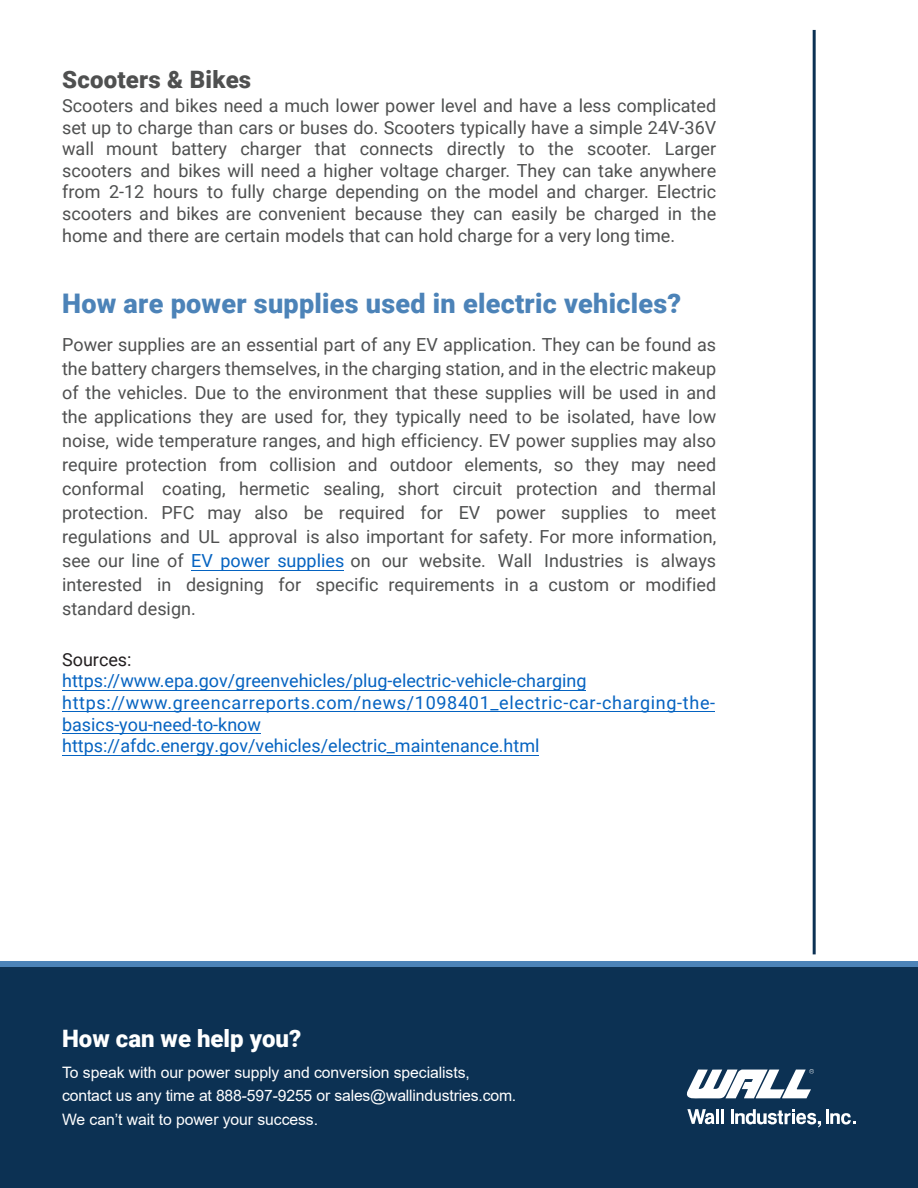
<style>
.page{position:relative;width:918px;height:1188px;background:#fff}
.page>*{position:absolute;margin:0;border:0;box-sizing:border-box;transform-origin:0 0}
.t1{font:900 27px "Roboto";letter-spacing:.01em;color:#4c83b8}
.t2{font:900 24px "Roboto";color:#fff}
.t3{font:900 24px "Roboto";letter-spacing:.01em;color:#4f5050}
.t4{font:18px/24px "Roboto";color:#4f5050;text-align:justify}
.t5{font:18px/21.6px "Roboto";color:#0563c1}
.t6{font:15.75px/23.5px "Arial";letter-spacing:-.005em;color:#fff}
.s1{color:#0563c1}
.s2{color:#231f20}
</style>
<div class="page">
<div style="left:0;top:967px;width:918px;height:221px;background:#0c3153"></div>
<div style="left:0;top:962px;width:918px;height:5px;background:#4c83b8"></div>
<hr style="left:716px;top:1109px;width:3px;height:15px;background:#fff">
<hr style="left:721px;top:1109px;width:3px;height:15px;background:#fff">
<hr style="left:731px;top:1109px;width:3px;height:15px;background:#fff">
<hr style="left:826px;top:1109px;width:3px;height:15px;background:#fff">
<svg style="left:687px;top:1109px;width:27px;height:15px"></svg>
<svg style="left:687px;top:1069px;width:127px;height:30px"></svg>
<svg style="left:735px;top:1109px;width:86px;height:18px"></svg>
<svg style="left:830px;top:1113px;width:26px;height:12px"></svg>
<hr style="left:813px;top:30px;width:3px;height:924px;background:#0c3153">
<hr style="left:192px;top:570px;width:152px;height:1px;background:#0563c1">
<hr style="left:62px;top:690px;width:524px;height:1px;background:#0563c1">
<hr style="left:62px;top:712px;width:653px;height:1px;background:#0563c1">
<hr style="left:62px;top:733px;width:199px;height:1px;background:#0563c1">
<hr style="left:62px;top:755px;width:477px;height:1px;background:#0563c1">
<p class="t3" style="left:62px;top:63px;width:191px">Scooters &amp; Bikes</p>
<p class="t4" style="left:62px;top:94px;width:656px;line-height:21.6px">Scooters and bikes need a much lower power level and have a less complicated set up to charge than cars or buses do. Scooters typically have a simple 24V-36V wall mount battery charger that connects directly to the scooter. Larger scooters and bikes will need a higher voltage charger. They can take anywhere from 2-12 hours to fully charge depending on the model and charger. Electric scooters and bikes are convenient because they can easily be charged in the home and there are certain models that can hold charge for a very long time.</p>
<p class="t1" style="left:62px;top:284px;width:621px">How are power supplies used in electric vehicles?</p>
<p class="t4" style="left:62px;top:332px;width:656px">Power supplies are an essential part of any EV application. They can be found as the battery chargers themselves, in the charging station, and in the electric makeup of the vehicles. Due to the environment that these supplies will be used in and the applications they are used for, they typically need to be isolated, have low noise, wide temperature ranges, and high efficiency. EV power supplies may also require protection from collision and outdoor elements, so they may need conformal coating, hermetic sealing, short circuit protection and thermal protection. PFC may also be required for EV power supplies to meet regulations and UL approval is also important for safety. For more information, see our line of <span class="s1">EV power supplies</span> on our website. Wall Industries is always interested in designing for specific requirements in a custom or modified standard design.</p>
<p class="t5" style="left:62px;top:648px;width:655px"><span class="s2">Sources:<br></span>https://www.epa.gov/greenvehicles/plug-electric-vehicle-charging https://www.greencarreports.com/news/1098401_electric-car-charging-the&shy;basics-you-need-to-know https://afdc.energy.gov/vehicles/electric_maintenance.html</p>
<p class="t2" style="left:62px;top:1022px;width:241px">How can we help you?</p>
<p class="t6" style="left:62px;top:1060px;width:456px">To speak with our power supply and conversion specialists, contact us any time at 888-597-9255 or sales@wallindustries.com.<br>We can’t wait to power your success.</p>
</div>
